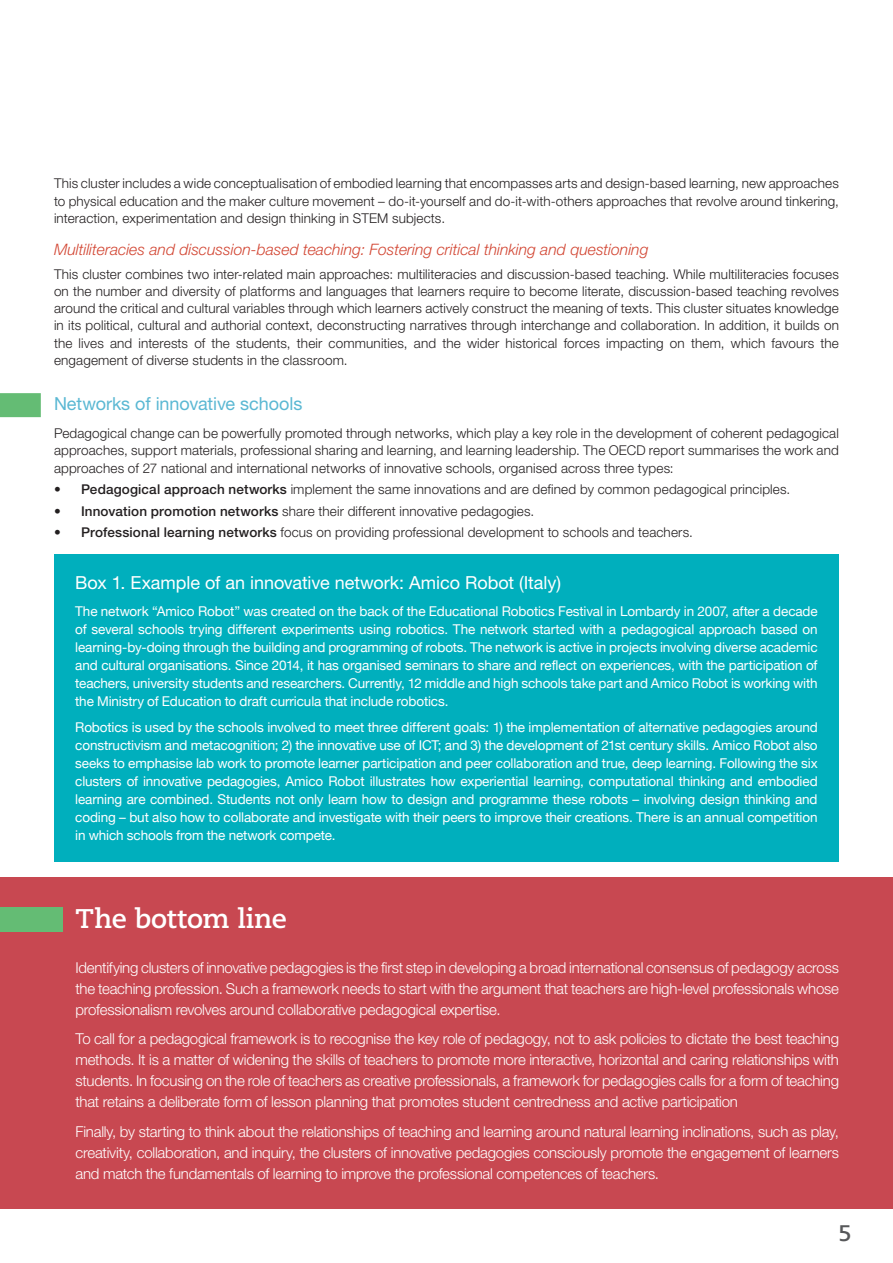
<style>
.page{position:relative;width:893px;height:1263px;background:#fff}
.page>*{position:absolute;margin:0;border:0;box-sizing:border-box;transform-origin:0 0}
.t1{font:700 27px "Caecilia LT Std";letter-spacing:-.005em;color:#fff}
.t2{font:700 22.5px "Caecilia LT Std";color:#57585a}
.t3{font:18px "Helvetica Neue LT Std";letter-spacing:-.005em;color:#fff}
.t4{font:18px "Helvetica Neue LT Std";letter-spacing:-.005em;color:#5bb8d3}
.t5{font:italic 300 15.75px "Helvetica Neue LT Std";color:#d24532}
.t6{font:300 15px/21px "Helvetica Neue LT Std";letter-spacing:-.015em;color:#fff;text-align:justify}
.t7{font:300 13.5px/17.2px "Helvetica Neue LT Std";letter-spacing:.01em;color:#231f20;text-align:justify}
.t8{font:13.5px/18px "Helvetica Neue";letter-spacing:-.01em;color:#fff;text-align:justify}
.s1{font-weight:500}
</style>
<div class="page">
<div style="left:0;top:393px;width:41px;height:24px;background:#64bc74"></div>
<div style="left:0;top:877px;width:893px;height:332px;background:#c84851"></div>
<div style="left:0;top:907px;width:62px;height:24px;background:#64bc74"></div>
<div style="left:54px;top:555px;width:785px;height:307px;background:#00afbd"></div>
<p class="t7" style="left:54px;top:175px;width:786px">This cluster includes a wide conceptualisation of embodied learning that encompasses arts and design-based learning, new approaches to physical education and the maker culture movement – do-it-yourself and do-it-with-others approaches that revolve around tinkering, interaction, experimentation and design thinking in STEM subjects.</p>
<p class="t5" style="left:54px;top:240px;width:596px">Multiliteracies and discussion-based teaching: Fostering critical thinking and questioning</p>
<p class="t7" style="left:54px;top:265px;width:786px">This cluster combines two inter-related main approaches: multiliteracies and discussion-based teaching. While multiliteracies focuses on the number and diversity of platforms and languages that learners require to become literate, discussion-based teaching revolves around the critical and cultural variables through which learners actively construct the meaning of texts. This cluster situates knowledge in its political, cultural and authorial context, deconstructing narratives through interchange and collaboration. In addition, it builds on the lives and interests of the students, their communities, and the wider historical forces impacting on them, which favours the engagement of diverse students in the classroom.</p>
<h3 class="t4" style="left:54px;top:393px;width:250px">Networks of innovative schools</h3>
<p class="t7" style="left:54px;top:424px;width:786px">Pedagogical change can be powerfully promoted through networks, which play a key role in the development of coherent pedagogical approaches, support materials, professional sharing and learning, and learning leadership. The OECD report summarises the work and approaches of 27 national and international networks of innovative schools, organised across three types:</p>
<p class="t7" style="left:54px;top:480px;width:738px"><span class="s1">• Pedagogical approach networks</span> implement the same innovations and are defined by common pedagogical principles.</p>
<p class="t7" style="left:54px;top:502px;width:482px"><span class="s1">• Innovation promotion networks</span> share their different innovative pedagogies.</p>
<p class="t7" style="left:54px;top:523px;width:640px"><span class="s1">• Professional learning networks</span> focus on providing professional development to schools and teachers.</p>
<h3 class="t3" style="left:75px;top:572px;width:487px">Box 1. Example of an innovative network: Amico Robot (Italy)</h3>
<p class="t8" style="left:75px;top:602px;width:744px">The network “Amico Robot” was created on the back of the Educational Robotics Festival in Lombardy in 2007, after a decade of several schools trying different experiments using robotics. The network started with a pedagogical approach based on learning-by-doing through the building and programming of robots. The network is active in projects involving diverse academic and cultural organisations. Since 2014, it has organised seminars to share and reflect on experiences, with the participation of teachers, university students and researchers. Currently, 12 middle and high schools take part and Amico Robot is working with the Ministry of Education to draft curricula that include robotics.</p>
<p class="t8" style="left:75px;top:719px;width:744px">Robotics is used by the schools involved to meet three different goals: 1) the implementation of alternative pedagogies around constructivism and metacognition; 2) the innovative use of ICT; and 3) the development of 21st century skills. Amico Robot also seeks to emphasise lab work to promote learner participation and peer collaboration and true, deep learning. Following the six clusters of innovative pedagogies, Amico Robot illustrates how experiential learning, computational thinking and embodied learning are combined. Students not only learn how to design and programme these robots – involving design thinking and coding – but also how to collaborate and investigate with their peers to improve their creations. There is an annual competition in which schools from the network compete.</p>
<h1 class="t1" style="left:76px;top:902px;width:213px">The bottom line</h1>
<p class="t6" style="left:76px;top:957px;width:765px">Identifying clusters of innovative pedagogies is the first step in developing a broad international consensus of pedagogy across the teaching profession. Such a framework needs to start with the argument that teachers are high-level professionals whose professionalism revolves around collaborative pedagogical expertise.</p>
<p class="t6" style="left:76px;top:1028px;width:765px">To call for a pedagogical framework is to recognise the key role of pedagogy, not to ask policies to dictate the best teaching methods. It is a matter of widening the skills of teachers to promote more interactive, horizontal and caring relationships with students. In focusing on the role of teachers as creative professionals, a framework for pedagogies calls for a form of teaching that retains a deliberate form of lesson planning that promotes student centredness and active participation</p>
<p class="t6" style="left:76px;top:1121px;width:765px">Finally, by starting to think about the relationships of teaching and learning around natural learning inclinations, such as play, creativity, collaboration, and inquiry, the clusters of innovative pedagogies consciously promote the engagement of learners and match the fundamentals of learning to improve the professional competences of teachers.</p>
<h2 class="t2" style="left:839px;top:1219px;width:15px">5</h2>
</div>
